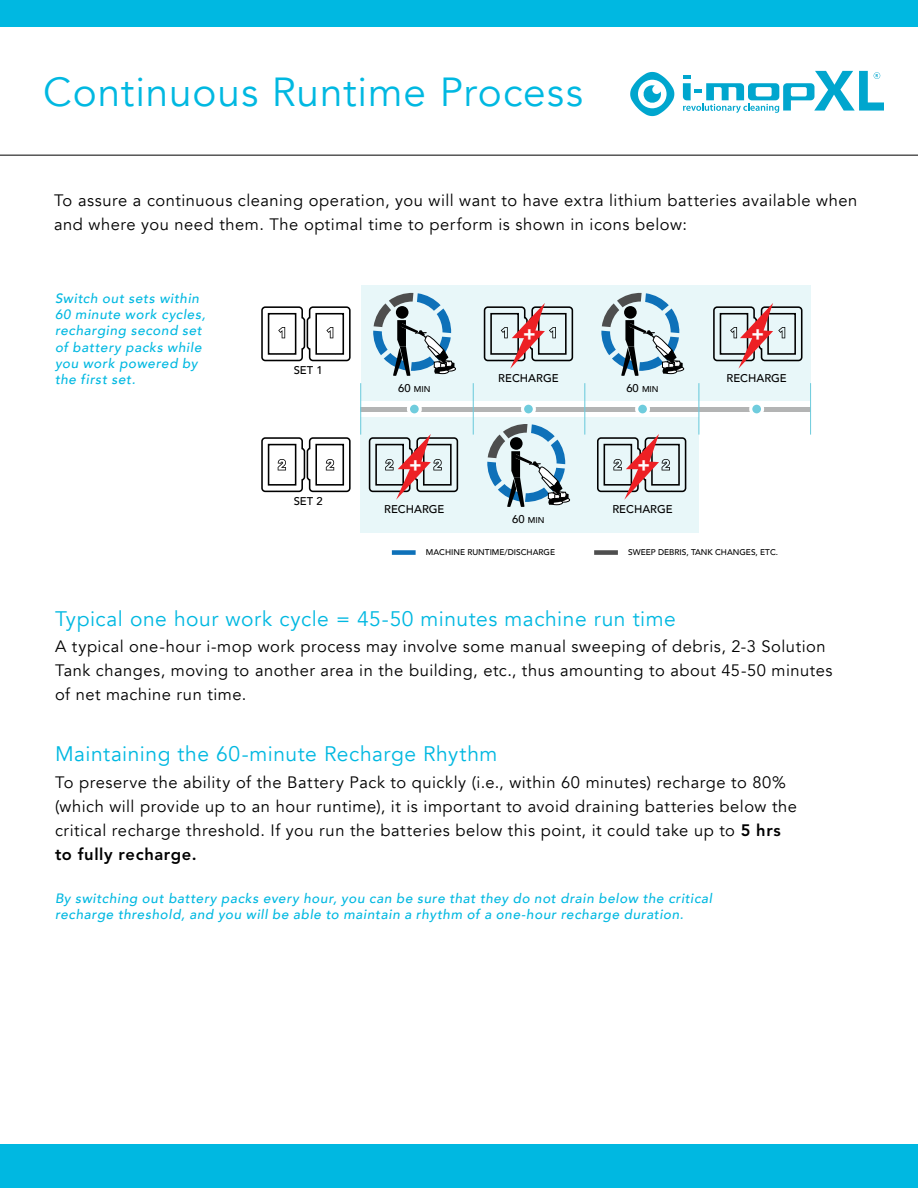
<style>
.page{position:relative;width:918px;height:1188px;background:#fff}
.page>*{position:absolute;margin:0;border:0;box-sizing:border-box;transform-origin:0 0}
.t1{font:40.5px "Avenir";letter-spacing:.02em;color:#00b8e1}
.t2{font:21px "Avenir";letter-spacing:.025em;color:#00b8e1}
.t3{font:900 18.9px "Avenir";color:#fff}
.t4{font:16.5px/24px "Avenir";letter-spacing:.03em;color:#000}
.t5{font:800 16.5px "Avenir LT Std";letter-spacing:.035em;color:#000}
.t6{font:italic 500 13.5px/16.2px "Avenir";letter-spacing:.045em;color:#00b8e1}
.t7{font:500 11.25px "Avenir";color:#000}
.t8{font:500 8.4px "Avenir";color:#000}
.t9{font:500 8.25px "Avenir";color:#000}
.s1{font-size:11.25px}
.s2{font-family:"Avenir LT Std";font-weight:800}
</style>
<div class="page">
<div style="left:361px;top:285px;width:450px;height:116px;background:#e8f7f9"></div>
<div style="left:361px;top:417px;width:338px;height:116px;background:#e8f7f9"></div>
<svg style="left:261px;top:437px;width:90px;height:56px"></svg>
<svg style="left:261px;top:306px;width:90px;height:56px"></svg>
<hr style="left:361px;top:407px;width:450px;height:4px;background:#b3b4b4">
<hr style="left:444px;top:367px;width:12px;height:4px;background:#292b2c;border-radius:50%">
<div style="left:443px;top:366px;width:13px;height:5px;border:1px solid #000;border-radius:50%"></div>
<svg style="left:373px;top:293px;width:81px;height:83px"></svg>
<div style="left:408px;top:403px;width:12px;height:12px;background:#6fccdd;border-radius:50%"></div>
<div style="left:407px;top:402px;width:15px;height:15px;border:3px solid #fff;border-radius:50%"></div>
<div style="left:557px;top:497px;width:13px;height:6px;border:1px solid #000;border-radius:50%"></div>
<svg style="left:487px;top:424px;width:82px;height:83px"></svg>
<div style="left:523px;top:403px;width:11px;height:12px;background:#6fccdd;border-radius:50%"></div>
<div style="left:521px;top:402px;width:15px;height:15px;border:3px solid #fff;border-radius:50%"></div>
<hr style="left:672px;top:367px;width:12px;height:4px;background:#121313;border-radius:50%">
<div style="left:671px;top:366px;width:13px;height:5px;border:1px solid #000;border-radius:50%"></div>
<svg style="left:601px;top:293px;width:82px;height:83px"></svg>
<div style="left:637px;top:403px;width:11px;height:12px;background:#6fccdd;border-radius:50%"></div>
<div style="left:635px;top:402px;width:15px;height:15px;border:3px solid #fff;border-radius:50%"></div>
<div style="left:751px;top:403px;width:12px;height:12px;background:#6fccdd;border-radius:50%"></div>
<div style="left:749px;top:402px;width:15px;height:15px;border:3px solid #fff;border-radius:50%"></div>
<div style="left:392px;top:550px;width:24px;height:5px;background:#0e71b9"></div>
<div style="left:594px;top:550px;width:24px;height:5px;background:#4e4e4e"></div>
<hr style="left:473px;top:383px;width:1px;height:52px;background:#6fccdd">
<hr style="left:360px;top:383px;width:1px;height:52px;background:#6fccdd">
<hr style="left:584px;top:383px;width:1px;height:52px;background:#6fccdd">
<hr style="left:699px;top:383px;width:1px;height:52px;background:#6fccdd">
<hr style="left:810px;top:383px;width:1px;height:52px;background:#6fccdd">
<svg style="left:368px;top:434px;width:91px;height:66px"></svg>
<svg style="left:483px;top:303px;width:91px;height:66px"></svg>
<svg style="left:597px;top:434px;width:90px;height:66px"></svg>
<svg style="left:713px;top:303px;width:90px;height:66px"></svg>
<hr style="left:0;top:155px;width:918px;height:1px;background:#000">
<svg style="left:630px;top:72px;width:44px;height:44px"></svg>
<svg style="left:683px;top:71px;width:201px;height:42px"></svg>
<div style="left:0;top:1145px;width:918px;height:43px;background:#00b8e1"></div>
<div style="left:0;top:0;width:918px;height:27px;background:#00b8e1"></div>
<h1 class="t1" style="left:43px;top:68px;width:541px">Continuous Runtime Process</h1>
<p class="t4" style="left:54px;top:188px;width:805px">To assure a continuous cleaning operation, you will want to have extra lithium batteries available when and where you need them. The optimal time to perform is shown in icons below:</p>
<p class="t6" style="left:55px;top:290px;width:152px">Switch out sets within<br>60 minute work cycles, recharging second set of battery packs while you work powered by the first set.</p>
<p class="t7" style="left:294px;top:360px;width:30px">SET 1</p>
<p class="t7" style="left:294px;top:492px;width:30px">SET 2</p>
<p class="t8" style="left:398px;top:381px;width:34px"><span class="s1">60</span> MIN</p>
<p class="t3" style="left:409px;top:448px;width:14px">+</p>
<p class="t7" style="left:384px;top:499px;width:62px">RECHARGE</p>
<p class="t3" style="left:523px;top:317px;width:14px">+</p>
<p class="t7" style="left:498px;top:368px;width:62px">RECHARGE</p>
<p class="t8" style="left:512px;top:512px;width:34px"><span class="s1">60</span> MIN</p>
<p class="t8" style="left:626px;top:381px;width:34px"><span class="s1">60</span> MIN</p>
<p class="t3" style="left:637px;top:448px;width:14px">+</p>
<p class="t7" style="left:612px;top:499px;width:62px">RECHARGE</p>
<p class="t3" style="left:752px;top:317px;width:14px">+</p>
<p class="t7" style="left:727px;top:368px;width:62px">RECHARGE</p>
<p class="t9" style="left:426px;top:545px;width:131px">MACHINE RUNTIME/DISCHARGE</p>
<p class="t9" style="left:628px;top:545px;width:151px">SWEEP DEBRIS, TANK CHANGES, ETC.</p>
<p class="t2" style="left:55px;top:606px;width:622px">Typical one hour work cycle = 45-50 minutes machine run time</p>
<p class="t4" style="left:55px;top:634px;width:779px">A typical one-hour i-mop work process may involve some manual sweeping of debris, 2-3 Solution<br>Tank changes, moving to another area in the building, etc., thus amounting to about 45-50 minutes of net machine run time.</p>
<p class="t2" style="left:55px;top:742px;width:444px">Maintaining the 60-minute Recharge Rhythm</p>
<p class="t4" style="left:55px;top:770px;width:744px">To preserve the ability of the Battery Pack to quickly (i.e., within 60 minutes) recharge to 80% (which will provide up to an hour runtime), it is important to avoid draining batteries below the critical recharge threshold. If you run the batteries below this point, it could take up to <span class="s2">5 hrs</span></p>
<p class="t5" style="left:55px;top:844px;width:143px">to fully recharge.</p>
<p class="t6" style="left:55px;top:890px;width:659px">By switching out battery packs every hour, you can be sure that they do not drain below the critical recharge threshold, and you will be able to maintain a rhythm of a one-hour recharge duration.</p>
</div>
